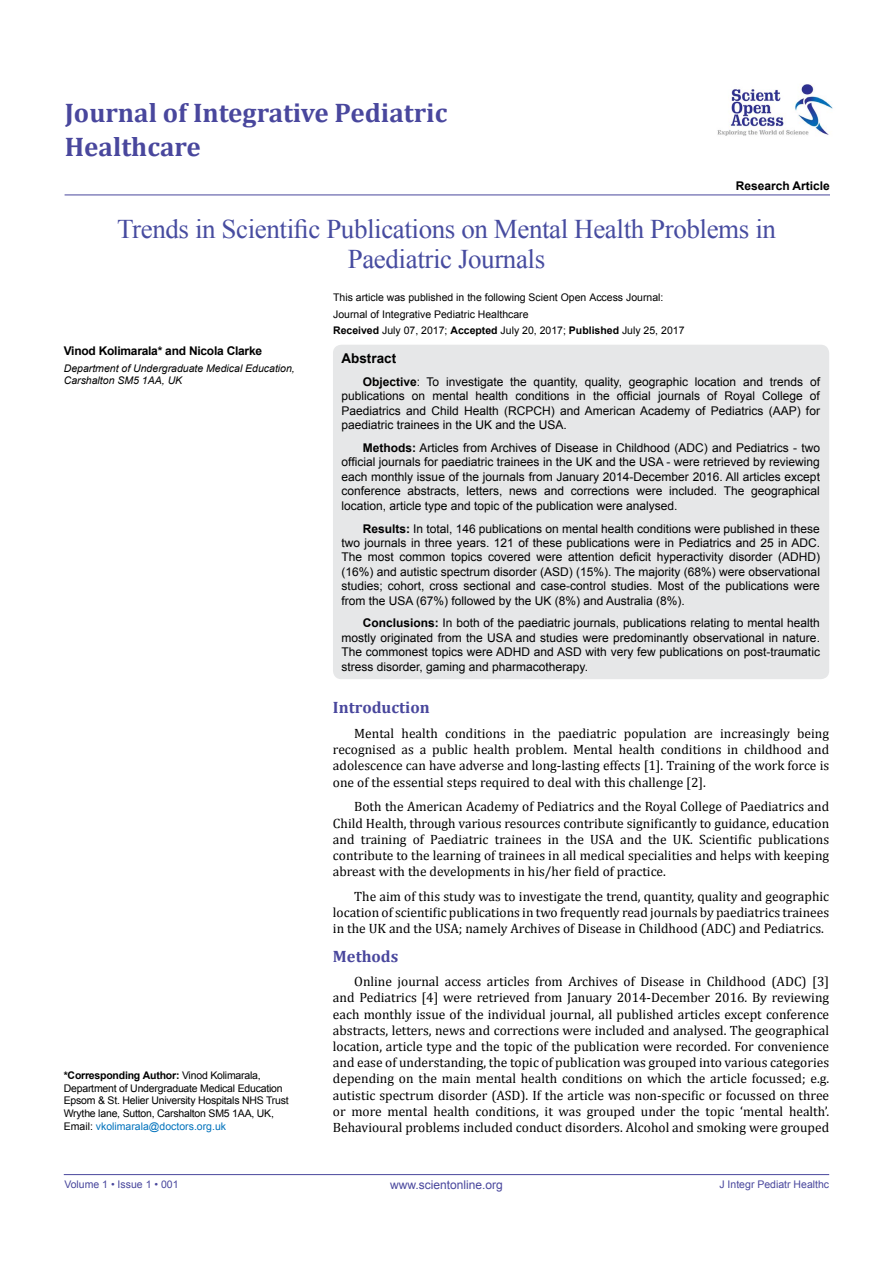
<style>
.page{position:relative;width:893px;height:1263px;background:#fff}
.page>*{position:absolute;margin:0;border:0;box-sizing:border-box;transform-origin:0 0}
.t1{font:27px/30px "Times New Roman";letter-spacing:-.015em;color:#474ca0;text-align:center}
.t2{font:700 27px/34.5px "Cambria";color:#49479d}
.t3{font:700 16.5px "Cambria";color:#49479d}
.t4{font:13.5px/16.2px "Cambria";color:#000;text-align:justify}
.t5{font:700 13.5px "Arial";color:#000}
.t6{font:12px/14.4px "Arial";color:#000;text-align:justify}
.t7{font:700 12px "Arial";letter-spacing:-.02em;color:#000}
.t8{font:12px "Arial";color:#49479d}
.t9{font:700 12px "Arial";color:#000}
.t10{font:10.5px/12.6px "Arial";letter-spacing:-.02em;color:#000}
.t11{font:10.5px/16.8px "Arial";color:#000}
.t12{font:italic 10.5px/12.6px "Arial";color:#000}
.t13{font:10.5px "Arial";color:#49479d}
.s1{font-weight:700}
.s2{color:#0072bc}
</style>
<div class="page">
<hr style="left:64px;top:1174px;width:765px;height:1px;background:#49479d">
<img style="left:717px;top:84px;width:116px;height:52px">
<hr style="left:65px;top:195px;width:765px;height:1px;background:#49479d">
<div style="left:333px;top:345px;width:496px;height:334px;background:#e6e7e8;border-radius:9px"></div>
<h1 class="t2" style="left:65px;top:95px;width:384px">Journal of Integrative Pediatric<br>Healthcare</h1>
<p class="t9" style="left:736px;top:178px;width:96px">Research Article</p>
<h1 class="t1" style="left:117px;top:213px;width:660px">Trends in Scientific Publications on Mental Health Problems in<br>Paediatric Journals</h1>
<p class="t7" style="left:64px;top:343px;width:200px">Vinod Kolimarala* and Nicola Clarke</p>
<p class="t12" style="left:64px;top:362px;width:233px">Department of Undergraduate Medical Education,<br>Carshalton SM5 1AA, UK</p>
<p class="t10" style="left:64px;top:1069px;width:227px"><span class="s1">*Corresponding Author:</span> Vinod Kolimarala, Department of Undergraduate Medical Education Epsom &amp; St. Helier University Hospitals NHS Trust Wrythe lane, Sutton, Carshalton SM5 1AA, UK, Email: <span class="s2">vkolimarala@doctors.org.uk</span></p>
<p class="t11" style="left:333px;top:289px;width:353px">This article was published in the following Scient Open Access Journal:<br>Journal of Integrative Pediatric Healthcare<br><span class="s1">Received</span> July 07, 2017; <span class="s1">Accepted</span> July 20, 2017; <span class="s1">Published</span> July 25, 2017</p>
<p class="t5" style="left:341px;top:349px;width:56px">Abstract</p>
<p class="t6" style="left:341px;top:375px;width:480px;text-indent:21px"><span class="s1">Objective</span>: To investigate the quantity, quality, geographic location and trends of publications on mental health conditions in the official journals of Royal College of Paediatrics and Child Health (RCPCH) and American Academy of Pediatrics (AAP) for paediatric trainees in the UK and the USA.</p>
<p class="t6" style="left:341px;top:441px;width:480px;text-indent:21px"><span class="s1">Methods:</span> Articles from Archives of Disease in Childhood (ADC) and Pediatrics - two official journals for paediatric trainees in the UK and the USA - were retrieved by reviewing each monthly issue of the journals from January 2014-December 2016. All articles except conference abstracts, letters, news and corrections were included. The geographical location, article type and topic of the publication were analysed.</p>
<p class="t6" style="left:341px;top:521px;width:480px;text-indent:21px"><span class="s1">Results:</span> In total, 146 publications on mental health conditions were published in these two journals in three years. 121 of these publications were in Pediatrics and 25 in ADC.<br>The most common topics covered were attention deficit hyperactivity disorder (ADHD) (16%) and autistic spectrum disorder (ASD) (15%). The majority (68%) were observational studies; cohort, cross sectional and case-control studies. Most of the publications were from the USA (67%) followed by the UK (8%) and Australia (8%).</p>
<p class="t6" style="left:341px;top:616px;width:480px;text-indent:21px"><span class="s1">Conclusions:</span> In both of the paediatric journals, publications relating to mental health mostly originated from the USA and studies were predominantly observational in nature.<br>The commonest topics were ADHD and ASD with very few publications on post-traumatic stress disorder, gaming and pharmacotherapy.</p>
<p class="t3" style="left:333px;top:696px;width:98px">Introduction</p>
<p class="t4" style="left:333px;top:725px;width:498px;text-indent:21px">Mental health conditions in the paediatric population are increasingly being recognised as a public health problem. Mental health conditions in childhood and adolescence can have adverse and long-lasting effects [1]. Training of the work force is one of the essential steps required to deal with this challenge [2].</p>
<p class="t4" style="left:333px;top:798px;width:498px;text-indent:21px">Both the American Academy of Pediatrics and the Royal College of Paediatrics and Child Health, through various resources contribute significantly to guidance, education and training of Paediatric trainees in the USA and the UK. Scientific publications contribute to the learning of trainees in all medical specialities and helps with keeping abreast with the developments in his/her field of practice.</p>
<p class="t4" style="left:333px;top:888px;width:498px;text-indent:21px">The aim of this study was to investigate the trend, quantity, quality and geographic location of scientific publications in two frequently read journals by paediatrics trainees in the UK and the USA; namely Archives of Disease in Childhood (ADC) and Pediatrics.</p>
<p class="t3" style="left:333px;top:944px;width:67px">Methods</p>
<p class="t4" style="left:333px;top:973px;width:498px;text-indent:21px">Online journal access articles from Archives of Disease in Childhood (ADC) [3] and Pediatrics [4] were retrieved from January 2014-December 2016. By reviewing each monthly issue of the individual journal, all published articles except conference abstracts, letters, news and corrections were included and analysed. The geographical location, article type and the topic of the publication were recorded. For convenience and ease of understanding, the topic of publication was grouped into various categories depending on the main mental health conditions on which the article focussed; e.g. autistic spectrum disorder (ASD). If the article was non-specific or focussed on three or more mental health conditions, it was grouped under the topic ‘mental health’.<br>Behavioural problems included conduct disorders. Alcohol and smoking were grouped</p>
<p class="t13" style="left:64px;top:1178px;width:116px">Volume 1 • Issue 1 • 001</p>
<p class="t8" style="left:390px;top:1177px;width:114px">www.scientonline.org</p>
<p class="t13" style="left:719px;top:1178px;width:111px">J Integr Pediatr Healthc</p>
</div>
